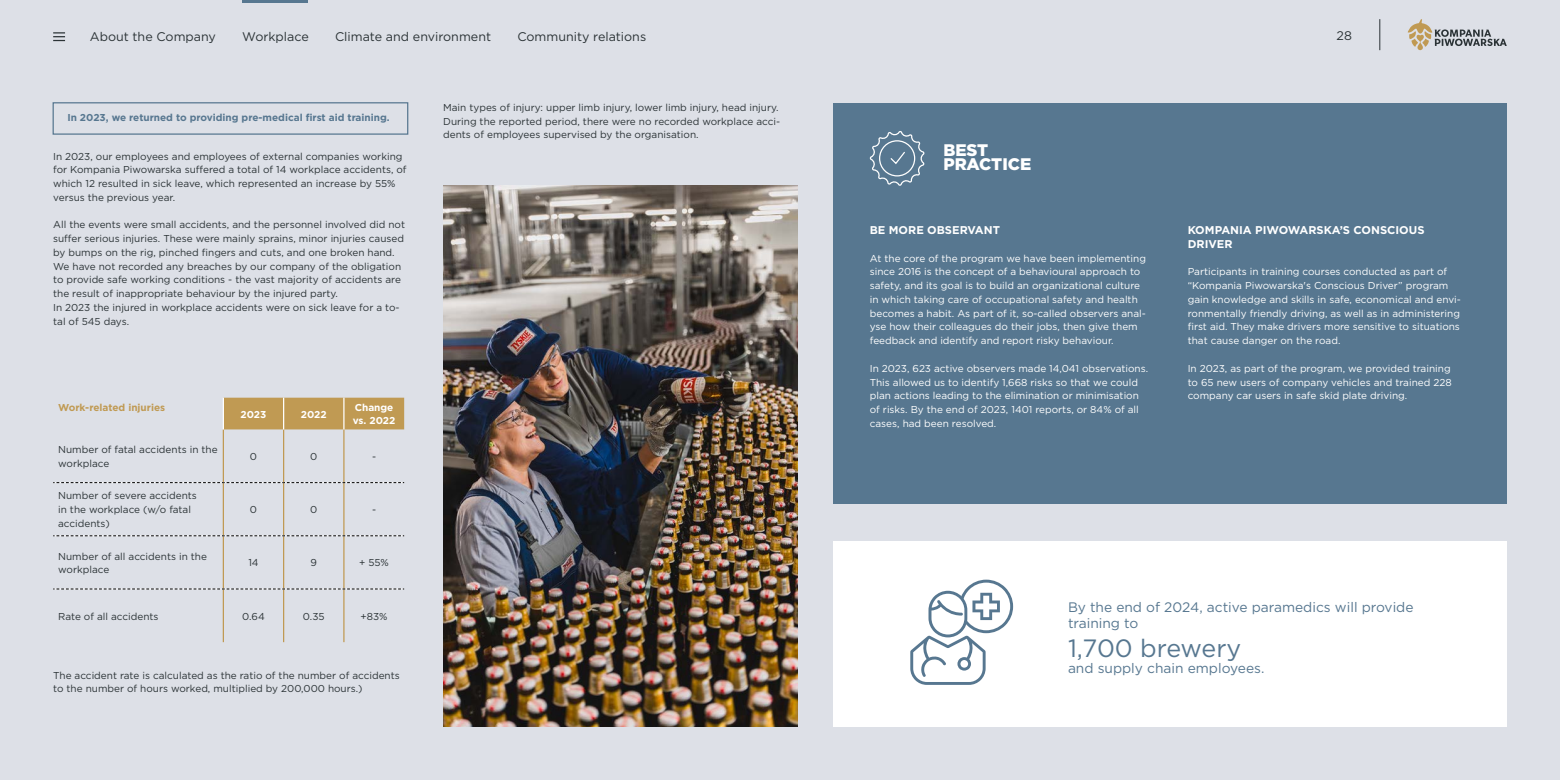
<style>
.page{position:relative;width:1560px;height:780px;background:#fff}
.page>*{position:absolute;margin:0;border:0;box-sizing:border-box;transform-origin:0 0}
.t1{font:25px "Gotham";letter-spacing:-.01em;color:#577790}
.t2{font:900 16.75px/13.8px "Gotham";color:#fff}
.t3{font:13.75px/16.2px "Gotham";color:#577790}
.t4{font:12.5px "Gotham";color:#2b3336}
.t5{font:700 11.25px/13.5px "Gotham";color:#fff}
.t6{font:10px/13.8px "Gotham";color:#2b3336}
.t7{font:10px/13.8px "Gotham";color:#fff}
.t8{font:700 10px "Gotham";color:#577790}
.t9{font:700 10px/13.8px "Gotham";color:#fff}
.t10{font:700 10px "Gotham";color:#c09a53}
</style>
<div class="page">
<div style="left:0;top:0;width:1559px;height:780px;background:#dde0e7"></div>
<hr style="left:243px;top:0;width:65px;height:3px;background:#577790">
<svg style="left:1407px;top:19px;width:99px;height:31px"></svg>
<hr style="left:1379px;top:19px;width:1px;height:31px;background:#2b3336">
<svg style="left:53px;top:32px;width:12px;height:9px"></svg>
<div style="left:53px;top:102px;width:355px;height:33px;border:1px solid #577790"></div>
<div style="left:224px;top:397px;width:180px;height:32px;background:#c09a53"></div>
<hr style="left:223px;top:429px;width:1px;height:53px;background:#c09a53">
<hr style="left:283px;top:429px;width:1px;height:53px;background:#c09a53">
<hr style="left:343px;top:429px;width:1px;height:53px;background:#c09a53">
<hr style="left:223px;top:483px;width:1px;height:52px;background:#c09a53">
<hr style="left:283px;top:483px;width:1px;height:52px;background:#c09a53">
<hr style="left:343px;top:483px;width:1px;height:52px;background:#c09a53">
<hr style="left:223px;top:536px;width:1px;height:52px;background:#c09a53">
<hr style="left:283px;top:536px;width:1px;height:52px;background:#c09a53">
<hr style="left:343px;top:536px;width:1px;height:52px;background:#c09a53">
<hr style="left:223px;top:589px;width:1px;height:53px;background:#c09a53">
<hr style="left:283px;top:589px;width:1px;height:53px;background:#c09a53">
<hr style="left:343px;top:589px;width:1px;height:53px;background:#c09a53">
<svg style="left:53px;top:482px;width:351px;height:1px"></svg>
<svg style="left:53px;top:535px;width:351px;height:1px"></svg>
<svg style="left:53px;top:588px;width:351px;height:1px"></svg>
<hr style="left:223px;top:397px;width:1px;height:32px;background:#fff">
<hr style="left:283px;top:397px;width:1px;height:32px;background:#fff">
<hr style="left:343px;top:397px;width:1px;height:32px;background:#fff">
<div style="left:833px;top:103px;width:673px;height:400px;background:#577790"></div>
<svg style="left:869px;top:131px;width:55px;height:55px"></svg>
<div style="left:833px;top:541px;width:673px;height:185px;background:#fff"></div>
<img style="left:443px;top:186px;width:354px;height:540px">
<svg style="left:910px;top:579px;width:103px;height:105px"></svg>
<p class="t4" style="left:90px;top:29px;width:128px">About the Company</p>
<p class="t4" style="left:242px;top:29px;width:68px">Workplace</p>
<p class="t4" style="left:335px;top:29px;width:157px">Climate and environment</p>
<p class="t4" style="left:517px;top:29px;width:130px">Community relations</p>
<p class="t4" style="left:1336px;top:27px;width:17px">28</p>
<p class="t8" style="left:67px;top:111px;width:324px">In 2023, we returned to providing pre-medical first aid training.</p>
<p class="t6" style="left:53px;top:149px;width:355px">In 2023, our employees and employees of external companies working for Kompania Piwowarska suffered a total of 14 workplace accidents, of which 12 resulted in sick leave, which represented an increase by 55% versus the previous year.</p>
<p class="t6" style="left:53px;top:218px;width:353px">All the events were small accidents, and the personnel involved did not suffer serious injuries. These were mainly sprains, minor injuries caused by bumps on the rig, pinched fingers and cuts, and one broken hand.<br>We have not recorded any breaches by our company of the obligation to provide safe working conditions - the vast majority of accidents are the result of inappropriate behaviour by the injured party.<br>In 2023 the injured in workplace accidents were on sick leave for a to&shy;tal of 545 days.</p>
<p class="t10" style="left:58px;top:400px;width:108px">Work-related injuries</p>
<p class="t9" style="left:240px;top:407px;width:27px">2023</p>
<p class="t9" style="left:301px;top:407px;width:27px">2022</p>
<p class="t9" style="left:353px;top:400px;width:44px">Change vs. 2022</p>
<p class="t6" style="left:58px;top:442px;width:161px">Number of fatal accidents in the workplace</p>
<p class="t6" style="left:250px;top:449px;width:9px">0</p>
<p class="t6" style="left:310px;top:449px;width:9px">0</p>
<p class="t6" style="left:372px;top:449px;width:6px">-</p>
<p class="t6" style="left:58px;top:489px;width:140px">Number of severe accidents in the workplace (w/o fatal accidents)</p>
<p class="t6" style="left:250px;top:502px;width:9px">0</p>
<p class="t6" style="left:310px;top:502px;width:9px">0</p>
<p class="t6" style="left:372px;top:502px;width:6px">-</p>
<p class="t6" style="left:58px;top:549px;width:150px">Number of all accidents in the workplace</p>
<p class="t6" style="left:248px;top:555px;width:12px">14</p>
<p class="t6" style="left:310px;top:555px;width:8px">9</p>
<p class="t6" style="left:359px;top:555px;width:31px">+ 55%</p>
<p class="t6" style="left:58px;top:609px;width:102px">Rate of all accidents</p>
<p class="t6" style="left:242px;top:609px;width:24px">0.64</p>
<p class="t6" style="left:303px;top:609px;width:23px">0.35</p>
<p class="t6" style="left:360px;top:609px;width:29px">+83%</p>
<p class="t6" style="left:53px;top:668px;width:348px">The accident rate is calculated as the ratio of the number of accidents to the number of hours worked, multiplied by 200,000 hours.)</p>
<p class="t6" style="left:443px;top:100px;width:338px">Main types of injury: upper limb injury, lower limb injury, head injury.<br>During the reported period, there were no recorded workplace acci&shy;dents of employees supervised by the organisation.</p>
<h2 class="t2" style="left:943px;top:143px;width:89px">BEST<br>PRACTICE</h2>
<p class="t5" style="left:869px;top:223px;width:132px">BE MORE OBSERVANT</p>
<p class="t7" style="left:869px;top:251px;width:277px">At the core of the program we have been implementing since 2016 is the concept of a behavioural approach to safety, and its goal is to build an organizational culture in which taking care of occupational safety and health becomes a habit. As part of it, so-called observers anal&shy;yse how their colleagues do their jobs, then give them feedback and identify and report risky behaviour.</p>
<p class="t7" style="left:869px;top:361px;width:280px">In 2023, 623 active observers made 14,041 observations.<br>This allowed us to identify 1,668 risks so that we could plan actions leading to the elimination or minimisation of risks. By the end of 2023, 1401 reports, or 84% of all cases, had been resolved.</p>
<p class="t5" style="left:1187px;top:223px;width:238px">KOMPANIA PIWOWARSKA’S CONSCIOUS<br>DRIVER</p>
<p class="t7" style="left:1187px;top:265px;width:275px">Participants in training courses conducted as part of “Kompania Piwowarska's Conscious Driver” program gain knowledge and skills in safe, economical and envi&shy;ronmentally friendly driving, as well as in administering first aid. They make drivers more sensitive to situations that cause danger on the road.</p>
<p class="t7" style="left:1187px;top:361px;width:265px;text-align:justify">In 2023, as part of the program, we provided training to 65 new users of company vehicles and trained 228 company car users in safe skid plate driving.</p>
<h3 class="t3" style="left:1067px;top:598px;width:347px">By the end of 2024, active paramedics will provide training to</h3>
<h1 class="t1" style="left:1067px;top:632px;width:175px">1,700 brewery</h1>
<h3 class="t3" style="left:1067px;top:660px;width:198px">and supply chain employees.</h3>
</div>
